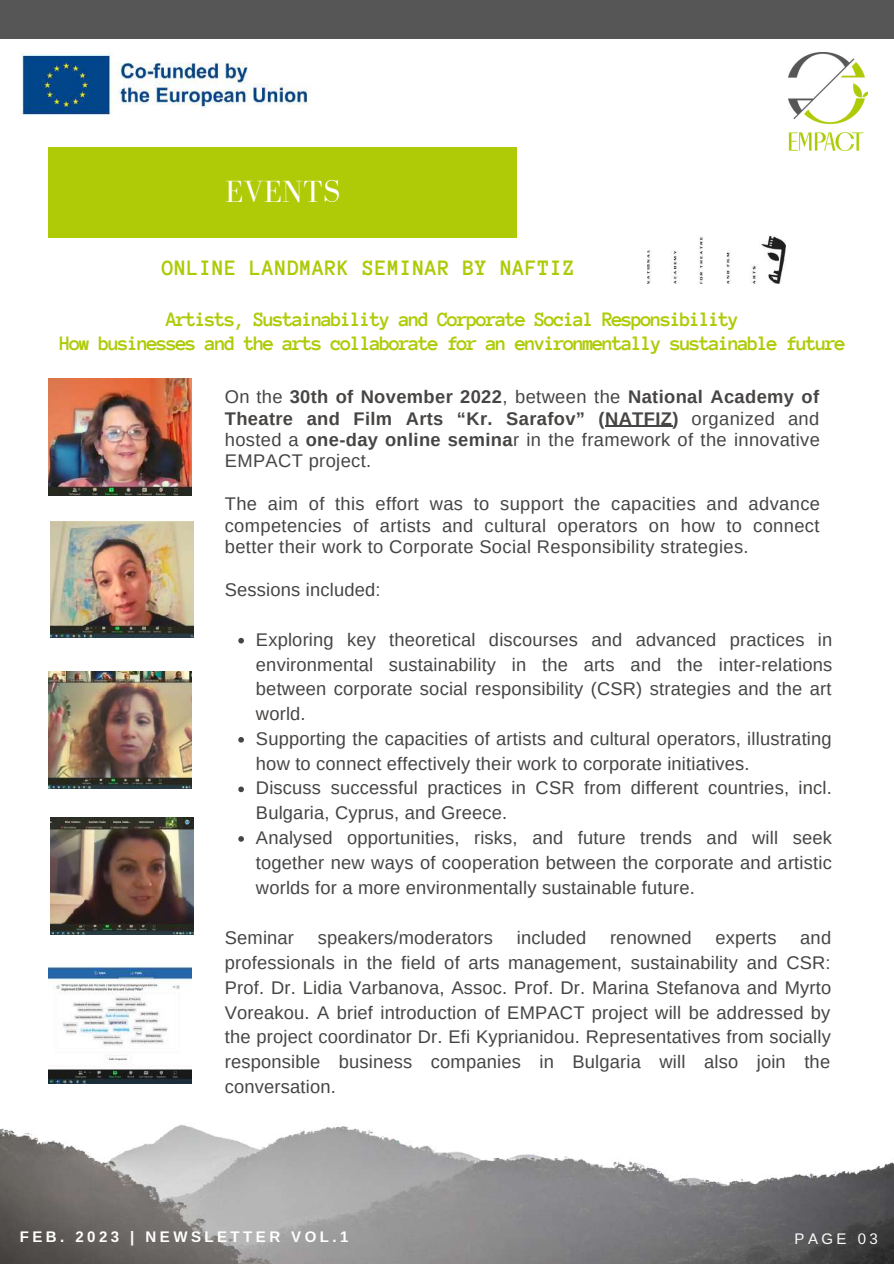
<style>
.page{position:relative;width:894px;height:1264px;background:#fff}
.page>*{position:absolute;margin:0;border:0;box-sizing:border-box;transform-origin:0 0}
.t1{font:31.5px "Bodoni FLF";letter-spacing:.01em;color:#fff}
.t2{font:700 22.5px "Anonymous Pro";letter-spacing:.01em;color:#aeca07}
.t3{font:700 21px/24.8px "Anonymous Pro";letter-spacing:-.085em;color:#afcb08;text-align:center}
.t4{font:18.3px/24.8px "Arimo";letter-spacing:.01em;color:#474544;text-align:justify}
.t5{font:700 18.3px/21.5px "Arimo";letter-spacing:.02em;color:#474544;text-align:justify}
.t6{font:700 15px "Libra Sans";letter-spacing:.23em;color:#fff}
.t7{font:15px "Libra Sans";letter-spacing:.23em;color:#fcfefe}
.s1{font-weight:400}
</style>
<div class="page">
<div style="left:0;top:0;width:893px;height:38px;background:#565656"></div>
<img style="left:0;top:900px;width:893px;height:363px">
<img style="left:788px;top:52px;width:79px;height:98px">
<img style="left:20px;top:52px;width:290px;height:64px">
<div style="left:48px;top:147px;width:469px;height:91px;background:#afcb08"></div>
<img style="left:48px;top:379px;width:143px;height:117px">
<img style="left:50px;top:521px;width:143px;height:117px">
<img style="left:48px;top:671px;width:143px;height:117px">
<img style="left:50px;top:817px;width:143px;height:117px">
<img style="left:48px;top:966px;width:143px;height:117px">
<img style="left:647px;top:235px;width:138px;height:48px">
<hr style="left:605px;top:425px;width:67px;height:2px;background:#474544">
<svg style="left:238px;top:638px;width:6px;height:5px"></svg>
<svg style="left:238px;top:737px;width:6px;height:5px"></svg>
<svg style="left:238px;top:786px;width:6px;height:6px"></svg>
<svg style="left:238px;top:836px;width:6px;height:5px"></svg>
<h1 class="t1" style="left:225px;top:175px;width:117px">EVENTS</h1>
<p class="t2" style="left:162px;top:256px;width:414px">ONLINE LANDMARK SEMINAR BY NAFTIZ</p>
<p class="t3" style="left:60px;top:306px;width:787px">Artists, Sustainability and Corporate Social Responsibility<br>How businesses and the arts collaborate for an environmentally sustainable future</p>
<p class="t5" style="left:225px;top:386px;width:596px"><span class="s1">On the</span> 30th of November 2022<span class="s1">, between the</span> National Academy of Theatre and Film Arts “Kr. Sarafov” (NATFIZ) <span class="s1">organized and hosted a</span> one-day online semina<span class="s1">r in the framework of the innovative EMPACT project.</span></p>
<p class="t4" style="left:225px;top:493px;width:596px;line-height:21.5px">The aim of this effort was to support the capacities and advance competencies of artists and cultural operators on how to connect better their work to Corporate Social Responsibility strategies.</p>
<p class="t4" style="left:225px;top:577px;width:157px">Sessions included:</p>
<p class="t4" style="left:256px;top:627px;width:577px;text-align:left">Exploring key theoretical discourses and advanced practices in environmental sustainability in the arts and the inter-relations between corporate social responsibility (CSR) strategies and the art world.<br>Supporting the capacities of artists and cultural operators, illustrating how to connect effectively their work to corporate initiatives.<br>Discuss successful practices in CSR from different countries, incl.<br>Bulgaria, Cyprus, and Greece.<br>Analysed opportunities, risks, and future trends and will seek together new ways of cooperation between the corporate and artistic worlds for a more environmentally sustainable future.</p>
<p class="t4" style="left:225px;top:925px;width:607px;text-indent:575px">and professionals in the field of arts management, sustainability and CSR:<br>Prof. Dr. Lidia Varbanova, Assoc. Prof. Dr. Marina Stefanova and Myrto Voreakou. A brief introduction of EMPACT project will be addressed by the project coordinator Dr. Efi Kyprianidou. Representatives from socially responsible business companies in Bulgaria will also join the conversation.</p>
<p class="t4" style="left:225px;top:925px;width:71px">Seminar</p>
<p class="t4" style="left:318px;top:925px;width:177px">speakers/moderators</p>
<p class="t4" style="left:516px;top:925px;width:71px">included</p>
<p class="t4" style="left:610px;top:925px;width:83px">renowned</p>
<p class="t4" style="left:715px;top:925px;width:63px">experts</p>
<p class="t6" style="left:20px;top:1228px;width:330px">FEB. 2023 | NEWSLETTER VOL.1</p>
<p class="t7" style="left:794px;top:1229px;width:85px">PAGE 03</p>
</div>
